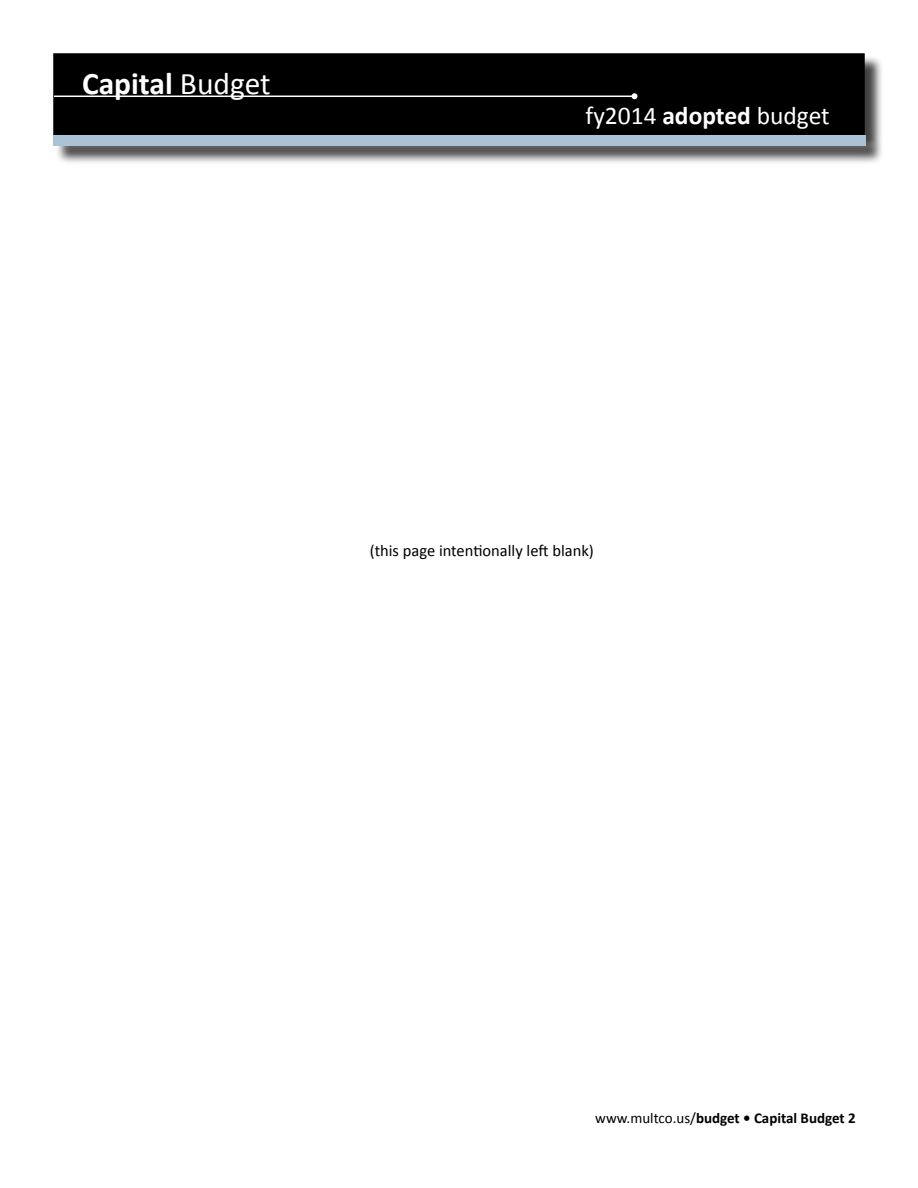
<style>
.page{position:relative;width:918px;height:1188px;background:#fff}
.page>*{position:absolute;margin:0;border:0;box-sizing:border-box;transform-origin:0 0}
.t1{font:700 31.5px "Calibri";color:#fff}
.t2{font:25.5px "Calibri";color:#fff}
.TOC_Dot_Leaders_-_Le{font:16.5px "Calibri";color:#000}
.t3{font:700 15px "Calibri";color:#000}
.s1{font-weight:400}
.s2{font-weight:700}
</style>
<div class="page">
<div style="left:54px;top:54px;width:810px;height:80px;background:#000"></div>
<div style="left:53px;top:53px;width:812px;height:82px;border:2px solid #000"></div>
<hr style="left:54px;top:96px;width:580px;height:1px;background:#fff">
<svg style="left:632px;top:93px;width:6px;height:6px"></svg>
<div style="left:56px;top:138px;width:828px;height:27px;background:#000;opacity:.75"></div>
<div style="left:53px;top:135px;width:812px;height:10px;background:#acc3d5"></div>
<h1 class="t1" style="left:82px;top:64px;width:190px">Capital <span class="s1">Budget</span></h1>
<h2 class="t2" style="left:585px;top:100px;width:246px">fy2014 <span class="s2">adopted</span> budget</h2>
<p class="TOC_Dot_Leaders_-_Le" style="left:370px;top:541px;width:226px">(this page intentionally left blank)</p>
<p class="t3" style="left:595px;top:1108px;width:262px"><span class="s1">www.multco.us/</span>budget • Capital Budget 2</p>
</div>
